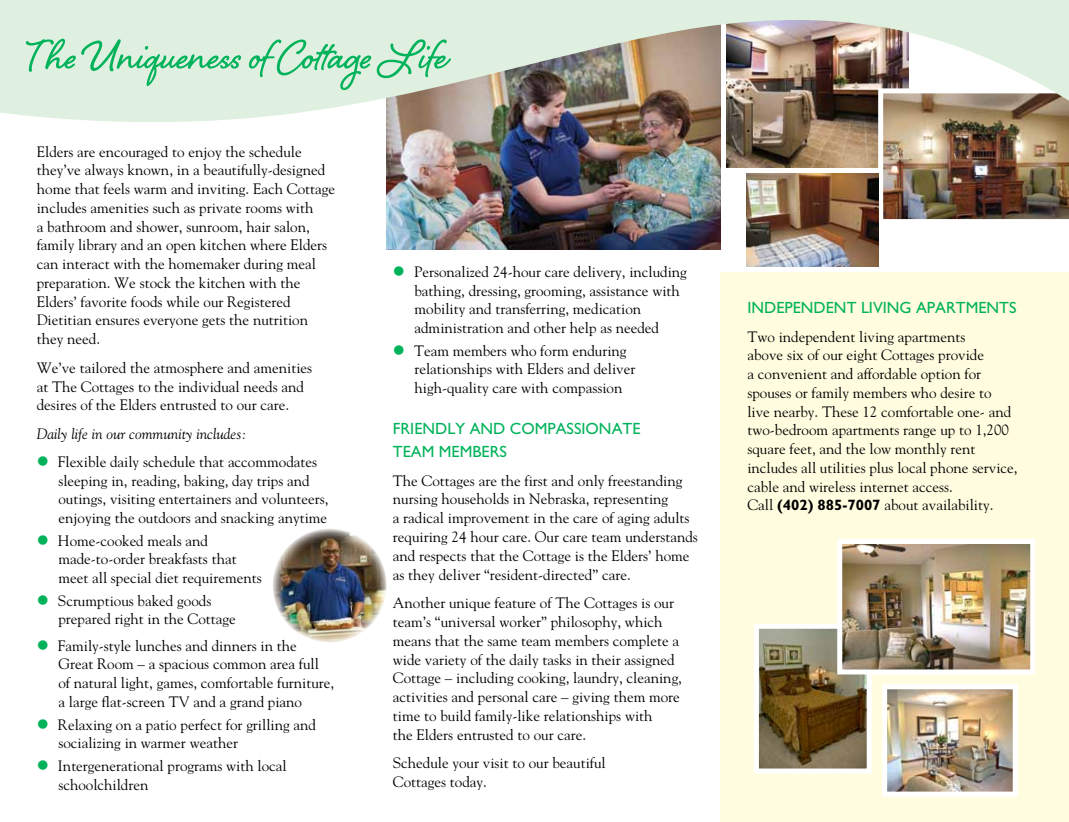
<style>
.page{position:relative;width:1069px;height:822px;background:#fff}
.page>*{position:absolute;margin:0;border:0;box-sizing:border-box;transform-origin:0 0}
.t1{font:700 52.5px "Shelby";color:#00b25a}
.t2{font:16.25px/22.5px "Gill Sans";color:#00b25a}
.t3{font:15px/18.8px "Goudy";color:#000}
.t4{font:italic 15px "Goudy";color:#000}
.s1{color:#00b25a}
.s2{font-family:"Gill Sans";font-weight:700}
</style>
<div class="page">
<div style="left:720px;top:273px;width:349px;height:548px;background:#fffcdf"></div>
<img style="left:726px;top:126px;width:152px;height:42px">
<img style="left:878px;top:126px;width:191px;height:98px">
<img style="left:387px;top:126px;width:333px;height:123px">
<img style="left:0;top:0;width:1069px;height:126px">
<img style="left:273px;top:528px;width:114px;height:114px;border-radius:57px">
<img style="left:760px;top:629px;width:106px;height:138px">
<div style="left:754px;top:623px;width:118px;height:150px;border:5px solid #fff"></div>
<img style="left:843px;top:544px;width:186px;height:124px">
<div style="left:837px;top:538px;width:198px;height:136px;border:5px solid #fff"></div>
<img style="left:888px;top:690px;width:124px;height:100px">
<div style="left:882px;top:684px;width:136px;height:112px;border:5px solid #fff"></div>
<img style="left:747px;top:173px;width:131px;height:93px">
<h1 class="t1" style="left:27px;top:19px;width:422px">T he Uniqueness of Cottage Life</h1>
<p class="t3" style="left:37px;top:141px;width:300px">Elders are encouraged to enjoy the schedule they’ve always known, in a beautifully-designed home that feels warm and inviting. Each Cottage includes amenities such as private rooms with<br>a bathroom and shower, sunroom, hair salon, family library and an open kitchen where Elders can interact with the homemaker during meal preparation. We stock the kitchen with the Elders’ favorite foods while our Registered Dietitian ensures everyone gets the nutrition they need.</p>
<p class="t3" style="left:37px;top:358px;width:277px">We’ve tailored the atmosphere and amenities at The Cottages to the individual needs and desires of the Elders entrusted to our care.</p>
<p class="t4" style="left:37px;top:425px;width:211px">Daily life in our community includes:</p>
<p class="t3" style="left:58px;top:451px;width:271px;text-indent:-22px"><span class="s1">●</span> Flexible daily schedule that accommodates sleeping in, reading, baking, day trips and outings, visiting entertainers and volunteers, enjoying the outdoors and snacking anytime</p>
<p class="t3" style="left:58px;top:530px;width:205px;text-indent:-22px"><span class="s1">●</span> Home-cooked meals and made-to-order breakfasts that meet all special diet requirements</p>
<p class="t3" style="left:58px;top:590px;width:179px;text-indent:-22px"><span class="s1">●</span> Scrumptious baked goods prepared right in the Cottage</p>
<p class="t3" style="left:58px;top:635px;width:277px;text-indent:-22px"><span class="s1">●</span> Family-style lunches and dinners in the Great Room – a spacious common area full of natural light, games, comfortable furniture, a large flat-screen TV and a grand piano</p>
<p class="t3" style="left:58px;top:714px;width:259px;text-indent:-22px"><span class="s1">●</span> Relaxing on a patio perfect for grilling and socializing in warmer weather</p>
<p class="t3" style="left:58px;top:755px;width:230px;text-indent:-22px"><span class="s1">●</span> Intergenerational programs with local schoolchildren</p>
<p class="t3" style="left:414px;top:261px;width:274px;text-indent:-22px"><span class="s1">●</span> Personalized 24-hour care delivery, including bathing, dressing, grooming, assistance with mobility and transferring, medication administration and other help as needed</p>
<p class="t3" style="left:414px;top:340px;width:222px;text-indent:-22px"><span class="s1">●</span> Team members who form enduring relationships with Elders and deliver high-quality care with compassion</p>
<p class="t2" style="left:393px;top:417px;width:247px">FRIEN DLY AN D COMPASSIONATE<br>TEAM MEMBERS</p>
<p class="t3" style="left:393px;top:470px;width:306px">The Cottages are the first and only freestanding nursing households in Nebraska, representing<br>a radical improvement in the care of aging adults requiring 24 hour care. Our care team understands and respects that the Cottage is the Elders’ home as they deliver “resident-directed” care.</p>
<p class="t3" style="left:393px;top:593px;width:291px">Another unique feature of The Cottages is our team’s “universal worker” philosophy, which means that the same team members complete a wide variety of the daily tasks in their assigned Cottage – including cooking, laundry, cleaning, activities and personal care – giving them more time to build family-like relationships with<br>the Elders entrusted to our care.</p>
<p class="t3" style="left:393px;top:753px;width:214px">Schedule your visit to our beautiful<br>Cottages today.</p>
<p class="t2" style="left:747px;top:296px;width:39px">INDEPEN</p>
<p class="t2" style="left:813px;top:296px;width:204px">DENT LIVING APARTMENTS</p>
<p class="t3" style="left:747px;top:326px;width:272px">Two independent living apartments<br>above six of our eight Cottages provide<br>a convenient and affordable option for spouses or family members who desire to live nearby. These 12 comfortable one- and two-bedroom apartments range up to 1,200 square feet, and the low monthly rent includes all utilities plus local phone service, cable and wireless internet access.<br>Call <span class="s2">(402) 885-7007</span> about availability.</p>
</div>
